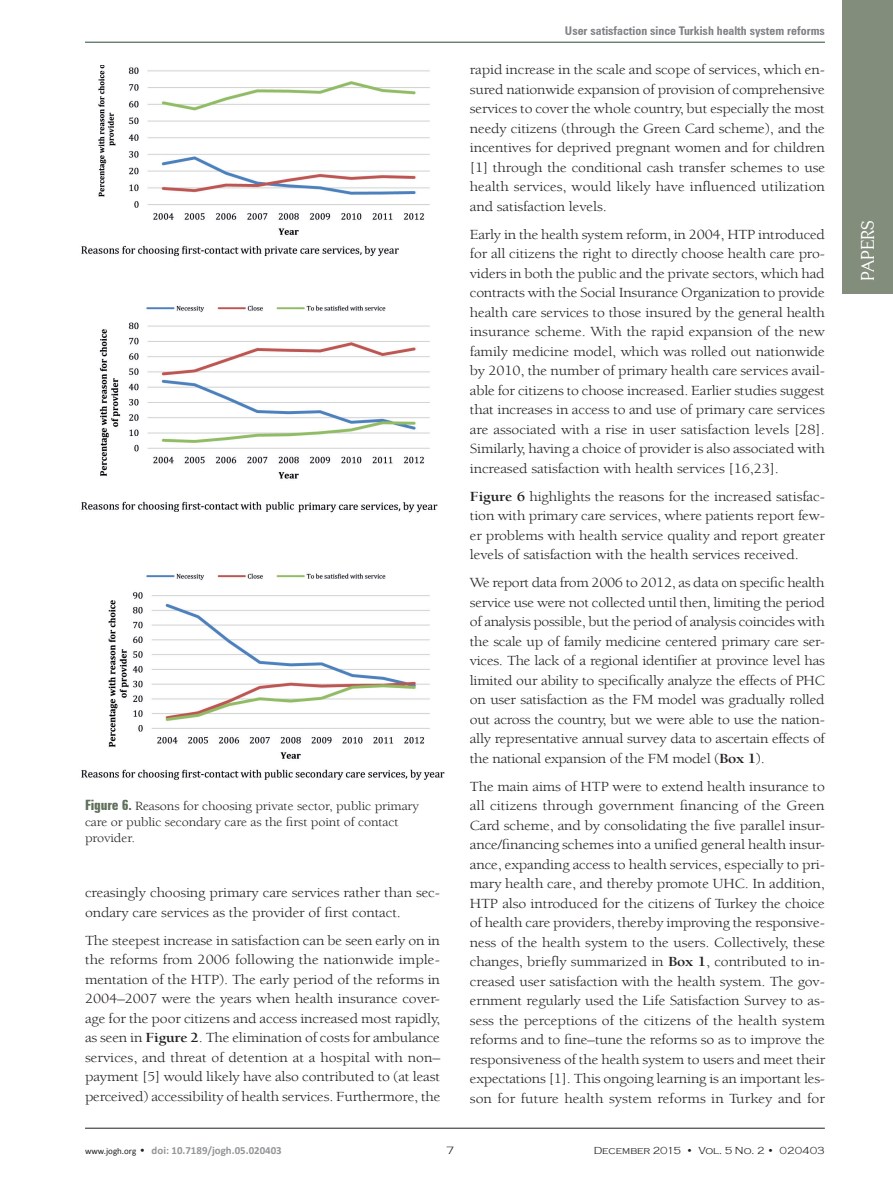
<style>
.page{position:relative;width:893px;height:1191px;background:#fff}
.page>*{position:absolute;margin:0;border:0;box-sizing:border-box;transform-origin:0 0}
.t1{font:18px "Centabel";color:#fff}
.t2{font:14.25px/19.5px "Berkeley Std";letter-spacing:-.01em;color:#231f20;text-align:justify;scale:1.11 1}
.t3{font:12.9px/15.8px "Berkeley Std";letter-spacing:-.01em;color:#231f20;scale:1.11 1}
.t4{font:700 condensed 12px "Zurich BT";color:#808285}
.t5{font:700 10.95px "Calibri";color:#939598}
.t6{font:300 10.95px "Copperplate Gothic";color:#231f20}
.t7{font:300 10.5px "Copperplate Gothic";color:#231f20}
.s1{font-family:"Zurich BT";font-weight:700;font-stretch:extra-condensed;font-size:14.25px;color:#5f6f5b}
.s2{font-weight:700}
.s3{font-weight:400;font-size:9px;color:#231f20}
.s4{font-family:"Copperplate Gothic";font-weight:300;color:#231f20}
</style>
<div class="page">
<hr style="left:85px;top:1128px;width:740px;height:1px;background:#231f20">
<div style="left:842px;top:0;width:51px;height:293px;background:#838d7c"></div>
<hr style="left:85px;top:42px;width:740px;height:1px;background:#244d32">
<img style="left:81px;top:65px;width:364px;height:715px">
<p class="t3" style="left:85px;top:798px;width:302px"><span class="s1">Figure 6.</span> Reasons for choosing private sector, public primary care or public secondary care as the first point of contact provider.</p>
<p class="t2" style="left:85px;top:883px;width:321px">creasingly choosing primary care services rather than sec&shy;ondary care services as the provider of first contact.</p>
<p class="t2" style="left:85px;top:930px;width:322px">The steepest increase in satisfaction can be seen early on in the reforms from 2006 following the nationwide imple&shy;mentation of the HTP). The early period of the reforms in 2004–2007 were the years when health insurance cover&shy;age for the poor citizens and access increased most rapidly, as seen in <span class="s2">Figure 2</span>. The elimination of costs for ambulance services, and threat of detention at a hospital with non– payment [5] would likely have also contributed to (at least perceived) accessibility of health services. Furthermore, the</p>
<p class="t4" style="left:565px;top:23px;width:261px">User satisfaction since Turkish health system reforms</p>
<p class="t2" style="left:470px;top:60px;width:322px">rapid increase in the scale and scope of services, which en&shy;sured nationwide expansion of provision of comprehensive services to cover the whole country, but especially the most needy citizens (through the Green Card scheme), and the incentives for deprived pregnant women and for children [1] through the conditional cash transfer schemes to use health services, would likely have influenced utilization and satisfaction levels.</p>
<p class="t2" style="left:470px;top:225px;width:321px">Early in the health system reform, in 2004, HTP introduced for all citizens the right to directly choose health care pro&shy;viders in both the public and the private sectors, which had contracts with the Social Insurance Organization to provide health care services to those insured by the general health insurance scheme. With the rapid expansion of the new family medicine model, which was rolled out nationwide by 2010, the number of primary health care services avail&shy;able for citizens to choose increased. Earlier studies suggest that increases in access to and use of primary care services are associated with a rise in user satisfaction levels [28].<br>Similarly, having a choice of provider is also associated with increased satisfaction with health services [16,23].</p>
<p class="t2" style="left:470px;top:487px;width:321px"><span class="s2">Figure 6</span> highlights the reasons for the increased satisfac&shy;tion with primary care services, where patients report few&shy;er problems with health service quality and report greater levels of satisfaction with the health services received.</p>
<p class="t2" style="left:470px;top:573px;width:321px">We report data from 2006 to 2012, as data on specific health service use were not collected until then, limiting the period of analysis possible, but the period of analysis coincides with the scale up of family medicine centered primary care ser&shy;vices. The lack of a regional identifier at province level has limited our ability to specifically analyze the effects of PHC on user satisfaction as the FM model was gradually rolled out across the country, but we were able to use the nation&shy;ally representative annual survey data to ascertain effects of the national expansion of the FM model (<span class="s2">Box 1</span>).</p>
<p class="t2" style="left:470px;top:777px;width:322px">The main aims of HTP were to extend health insurance to all citizens through government financing of the Green Card scheme, and by consolidating the five parallel insur&shy;ance/financing schemes into a unified general health insur&shy;ance, expanding access to health services, especially to pri&shy;mary health care, and thereby promote UHC. In addition, HTP also introduced for the citizens of Turkey the choice of health care providers, thereby improving the responsive&shy;ness of the health system to the users. Collectively, these changes, briefly summarized in <span class="s2">Box 1</span>, contributed to in&shy;creased user satisfaction with the health system. The gov&shy;ernment regularly used the Life Satisfaction Survey to as&shy;sess the perceptions of the citizens of the health system reforms and to fine–tune the reforms so as to improve the responsiveness of the health system to users and meet their expectations [1]. This ongoing learning is an important les&shy;son for future health system reforms in Turkey and for</p>
<p class="t5" style="left:85px;top:1143px;width:198px"><span class="s3">www.jogh.org</span> <span class="s4">•</span> doi: 10.7189/jogh.05.020403</p>
<p class="t6" style="left:447px;top:1144px;width:9px">7</p>
<p class="t7" style="left:594px;top:1144px;width:233px">December 2015 • Vol. 5 No. 2 • 020403</p>
<p class="t1" style="left:860px;top:281px;width:103px;rotate:-90deg">VIEWPOINTS</p>
<p class="t1" style="left:857px;top:281px;width:63px;rotate:-90deg">PAPERS</p>
</div>
